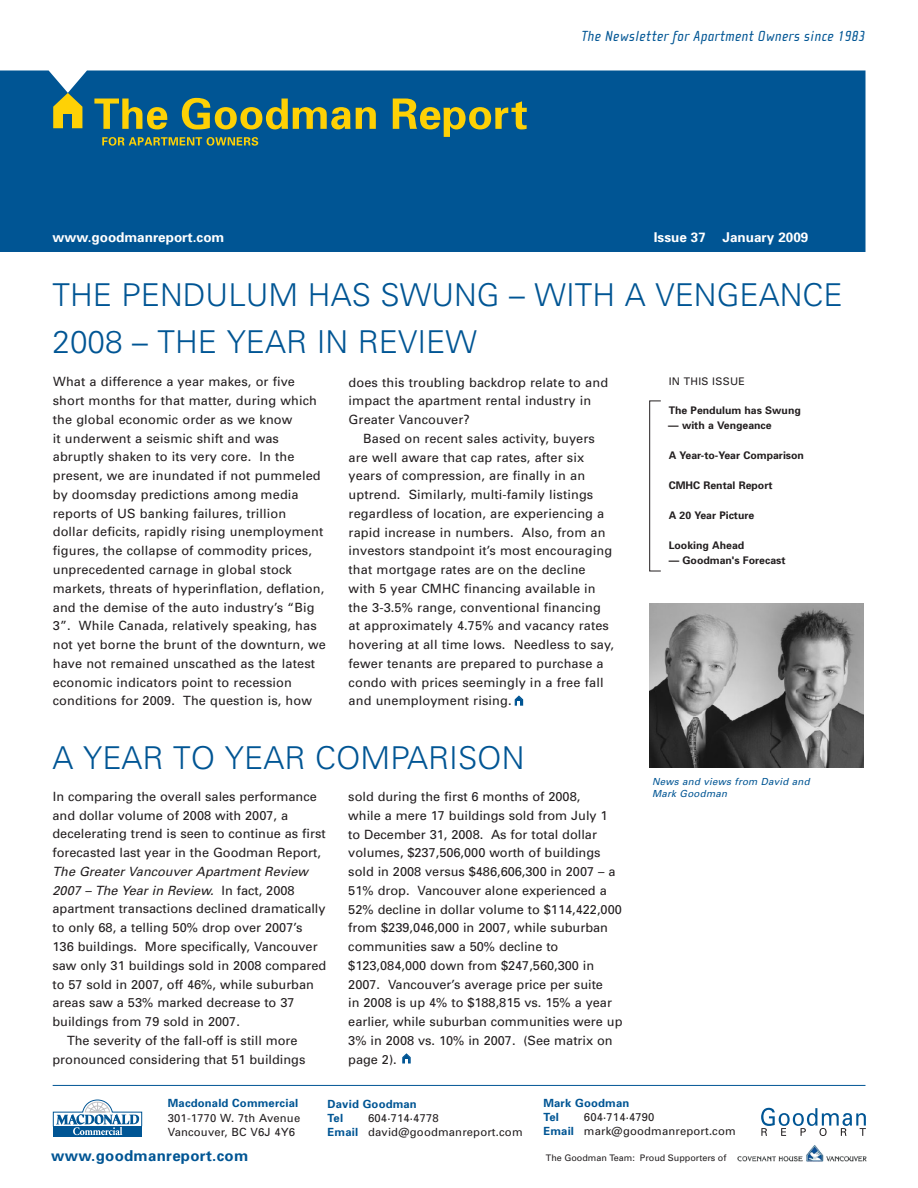
<style>
.page{position:relative;width:918px;height:1188px;background:#fff}
.page>*{position:absolute;margin:0;border:0;box-sizing:border-box;transform-origin:0 0}
.t1{font:300 31.5px/47.7px "Univers";color:#005594}
.t2{font:italic 15px "Cholla Sans";letter-spacing:.025em;color:#005594}
.t3{font:700 15px "Univers";letter-spacing:.02em;color:#005594}
.t4{font:700 13.5px "Univers";color:#fff}
.t5{font:12.75px/18.8px "Univers";letter-spacing:.01em;color:#231f20}
.t6{font:italic 12.75px "Univers";color:#231f20}
.t7{font:11.25px/14.2px "Univers";letter-spacing:.015em;color:#231f20}
.t8{font:700 11.25px/14.2px "Univers";letter-spacing:.015em;color:#005594}
.t9{font:700 10.5px "Univers";color:#231f20}
.t10{font:10.5px "Univers";letter-spacing:.025em;color:#231f20}
.t11{font:italic 9.75px/12px "Univers";letter-spacing:.025em;color:#005594}
.t12{font:9px "Univers";color:#231f20}
.s1{font-style:normal}
.s2{font-weight:700;color:#005594}
</style>
<div class="page">
<div style="left:0;top:70px;width:866px;height:182px;background:#005594"></div>
<svg style="left:94px;top:99px;width:73px;height:30px;background:#6a8857"></svg>
<svg style="left:182px;top:98px;width:194px;height:31px;background:#688858"></svg>
<svg style="left:393px;top:99px;width:134px;height:38px;background:#5a8160"></svg>
<svg style="left:102px;top:137px;width:156px;height:9px"></svg>
<svg style="left:53px;top:93px;width:29px;height:35px"></svg>
<div style="left:64px;top:114px;width:8px;height:15px;background:#005594"></div>
<hr style="left:53px;top:1085px;width:813px;height:1px;background:#005594">
<img style="left:650px;top:603px;width:213px;height:164px">
<svg style="left:515px;top:695px;width:8px;height:11px"></svg>
<svg style="left:402px;top:1053px;width:9px;height:11px"></svg>
<div style="left:53px;top:1126px;width:89px;height:10px;background:#005594"></div>
<svg style="left:53px;top:1100px;width:89px;height:35px"></svg>
<svg style="left:761px;top:1108px;width:105px;height:28px"></svg>
<img style="left:737px;top:1145px;width:130px;height:17px">
<p class="t2" style="left:581px;top:28px;width:285px">The Newsletter for Apartment Owners since 1983</p>
<p class="t4" style="left:52px;top:229px;width:173px">www.goodmanreport.com</p>
<p class="t4" style="left:654px;top:229px;width:156px">Issue 37 January 2009</p>
<h1 class="t1" style="left:52px;top:270px;width:792px">THE PENDULUM HAS SWUNG – WITH A VENGEANCE<br>2008 – THE YEAR IN REVIEW</h1>
<p class="t5" style="left:53px;top:372px;width:275px">What a difference a year makes, or five short months for that matter, during which the global economic order as we know<br>it underwent a seismic shift and was abruptly shaken to its very core. In the present, we are inundated if not pummeled by doomsday predictions among media reports of US banking failures, trillion<br>dollar deficits, rapidly rising unemployment figures, the collapse of commodity prices, unprecedented carnage in global stock markets, threats of hyperinflation, deflation, and the demise of the auto industry’s “Big 3”. While Canada, relatively speaking, has not yet borne the brunt of the downturn, we have not remained unscathed as the latest economic indicators point to recession conditions for 2009. The question is, how</p>
<p class="t5" style="left:349px;top:372px;width:261px">does this troubling backdrop relate to and impact the apartment rental industry in<br>Greater Vancouver?</p>
<p class="t5" style="left:349px;top:429px;width:267px;text-indent:15px">Based on recent sales activity, buyers are well aware that cap rates, after six years of compression, are finally in an uptrend. Similarly, multi-family listings regardless of location, are experiencing a rapid increase in numbers. Also, from an investors standpoint it’s most encouraging that mortgage rates are on the decline with 5 year CMHC financing available in the 3-3.5% range, conventional financing at approximately 4.75% and vacancy rates hovering at all time lows. N eedless to say, fewer tenants are prepared to purchase a condo with prices seemingly in a free fall and unemployment rising.</p>
<h1 class="t1" style="left:52px;top:733px;width:474px">A YEAR TO YEAR COMPAR ISON</h1>
<p class="t5" style="left:53px;top:787px;width:275px">In comparing the overall sales performance and dollar volume of 2008 with 2007, a decelerating trend is seen to continue as first forecasted last year in the Goodman Report,</p>
<p class="t6" style="left:53px;top:864px;width:257px">The Greater Vancouver Apartment Review</p>
<p class="t6" style="left:53px;top:882px;width:244px">2007 – The Year in Review. <span class="s1">In fact, 2008</span></p>
<p class="t5" style="left:53px;top:899px;width:275px">apartment transactions declined dramatically</p>
<p class="t5" style="left:53px;top:918px;width:251px">to only 68, a telling 50% drop over 2007’s</p>
<p class="t5" style="left:53px;top:937px;width:267px">136 buildings. More specifically, Vancouver</p>
<p class="t5" style="left:53px;top:956px;width:275px">saw only 31 buildings sold in 2008 compared</p>
<p class="t5" style="left:53px;top:974px;width:263px">to 57 sold in 2007, off 46%, while suburban</p>
<p class="t5" style="left:53px;top:993px;width:244px">areas saw a 53% marked decrease to 37</p>
<p class="t5" style="left:53px;top:1012px;width:189px">buildings from 79 sold in 2007.</p>
<p class="t5" style="left:67px;top:1031px;width:232px">The severity of the fall-off is still more</p>
<p class="t5" style="left:53px;top:1049px;width:254px">pronounced considering that 51 buildings</p>
<p class="t5" style="left:348px;top:787px;width:276px">sold during the first 6 months of 2008,<br>while a mere 17 buildings sold from July 1 to December 31, 2008. As for total dollar volumes, $237,506,000 worth of buildings sold in 2008 versus $486,606,300 in 2007 – a 51% drop. Vancouver alone experienced a 52% decline in dollar volume to $114,422,000 from $239,046,000 in 2007, while suburban communities saw a 50% decline to $123,084,000 down from $247,560,300 in 2007. Vancouver’s average price per suite<br>in 2008 is up 4% to $188,815 vs. 15% a year earlier, while suburban communities were up 3% in 2008 vs. 10% in 2007. (See matrix on page 2).</p>
<p class="t10" style="left:669px;top:375px;width:78px">In This Issue</p>
<p class="t9" style="left:669px;top:403px;width:134px">The Pendulum has Swung</p>
<p class="t9" style="left:668px;top:418px;width:105px">— with a Vengeance</p>
<p class="t9" style="left:669px;top:448px;width:137px">A Year-to-Year Comparison</p>
<p class="t9" style="left:669px;top:478px;width:105px">CMHC Rental Report</p>
<p class="t9" style="left:669px;top:508px;width:87px">A 20 Year Picture</p>
<p class="t9" style="left:669px;top:538px;width:77px">Looking Ahead</p>
<p class="t9" style="left:669px;top:553px;width:118px">— Goodman's Forecast</p>
<p class="t11" style="left:652px;top:775px;width:159px">News and views from David and<br>Mark Goodman</p>
<p class="t8" style="left:543px;top:1095px;width:87px">Mark Goodman<br>Tel</p>
<p class="t8" style="left:168px;top:1096px;width:132px">Macdonald Commercial</p>
<p class="t7" style="left:168px;top:1110px;width:134px">301-1770 W. 7th Avenue<br>Vancouver, BC V6J 4Y6</p>
<p class="t3" style="left:51px;top:1146px;width:198px">www.goodmanreport.com</p>
<p class="t12" style="left:546px;top:1152px;width:182px">The Goodman Team: Proud Supporters of</p>
<p class="t8" style="left:328px;top:1096px;width:91px">David Goodman<br>Tel</p>
<p class="t7" style="left:543px;top:1110px;width:194px;text-indent:41px">604·714·4790<br><span class="s2">Email</span> mark@goodmanreport.com</p>
<p class="t7" style="left:328px;top:1110px;width:197px;text-indent:40px">604·714·4778<br><span class="s2">Email</span> david@goodmanreport.com</p>
</div>
